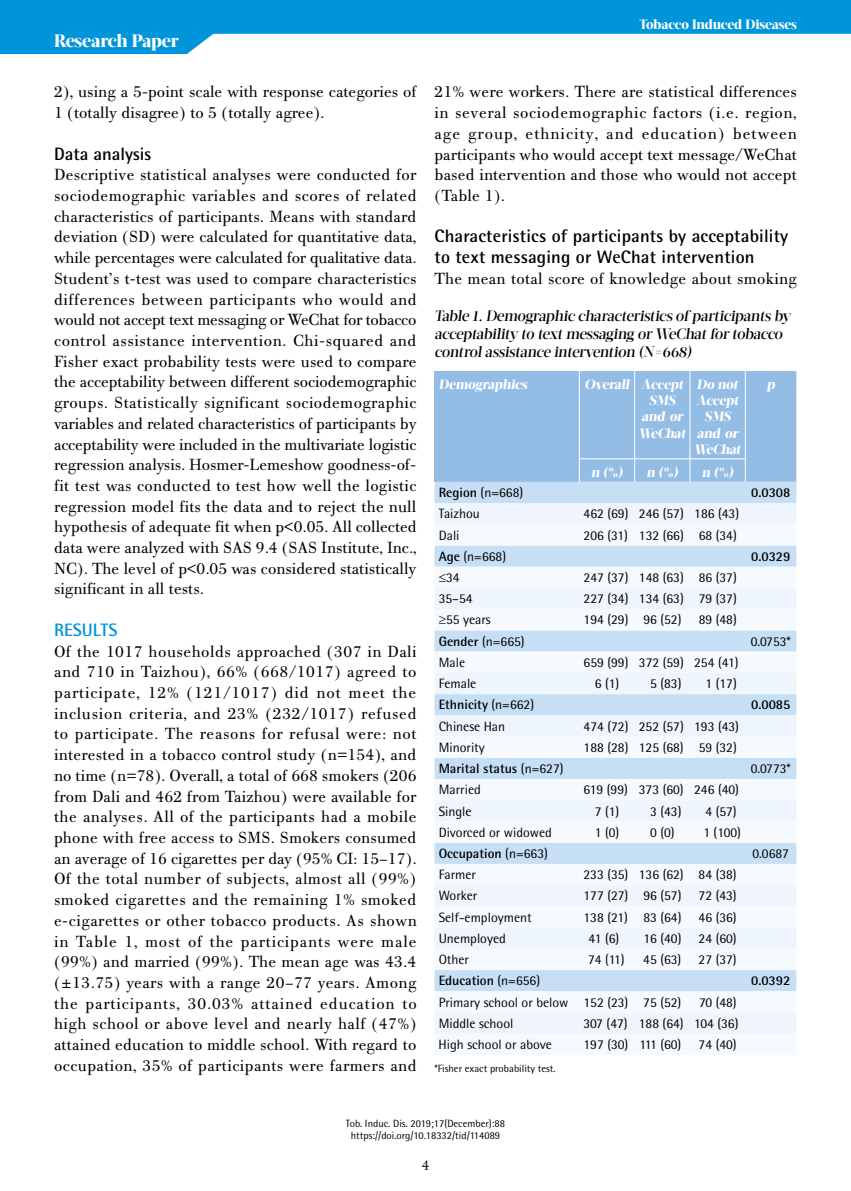
<style>
.page{position:relative;width:851px;height:1191px;background:#fff}
.page>*{position:absolute;margin:0;border:0;box-sizing:border-box;transform-origin:0 0}
.t1{font:700 18px/20.7px "Rotis Semi Sans Hel";letter-spacing:.01em;color:#000}
.t2{font:800 18px "Acta Display W04";letter-spacing:-.01em;color:#fff}
.t3{font:700 18px "Rotis Semi Sans Hel";color:#0095da}
.t4{font:17.25px/20.7px "PF Bodoni Text";letter-spacing:.01em;color:#000;text-align:justify}
.t5{font:500 15px/18px "Acta Display W04";color:#000}
.t6{font:15px "PF Bodoni Text";color:#000}
.t7{font:13.5px "Rotis Semi Sans Hel";color:#000}
.t8{font:800 13.5px/16.2px "Acta Display W04";letter-spacing:-.01em;color:#fff;text-align:center}
.t9{font:700 13.5px "Rotis Semi Sans Hel";color:#000}
.t10{font:10.5px/12.6px "Rotis Semi Sans Hel";color:#000;text-align:center}
.s1{font-family:"Georgia";font-size:16.5px}
.s2{font-weight:700}
.s3{font-weight:400}
</style>
<div class="page">
<svg style="left:0;top:0;width:850px;height:54px;fill:#0095da"></svg>
<div style="left:434px;top:371px;width:145px;height:111px;background:#94bde5"></div>
<div style="left:434px;top:482px;width:362px;height:21px;background:#c7dff4"></div>
<div style="left:435px;top:503px;width:361px;height:21px;background:#eef5fc"></div>
<svg style="left:434px;top:545px;width:362px;height:489px"></svg>
<div style="left:579px;top:371px;width:217px;height:111px;background:#94bde5"></div>
<p class="t2" style="left:54px;top:30px;width:126px">Research Paper</p>
<p class="t4" style="left:54px;top:82px;width:364px">2), using a 5-point scale with response categories of<br>1 (totally disagree) to 5 (totally agree).</p>
<p class="t1" style="left:54px;top:143px;width:99px">Data analysis</p>
<p class="t4" style="left:54px;top:165px;width:364px">Descriptive statistical analyses were conducted for sociodemographic variables and scores of related characteristics of participants. Means with standard deviation (SD) were calculated for quantitative data, while percentages were calculated for qualitative data.<br>Student’s t-test was used to compare characteristics differences between participants who would and would not accept text messaging or WeChat for tobacco control assistance intervention. Chi-squared and Fisher exact probability tests were used to compare the acceptability between different sociodemographic groups. Statistically significant sociodemographic variables and related characteristics of participants by acceptability were included in the multivariate logistic regression analysis. Hosmer-Lemeshow goodness-of&shy;fit test was conducted to test how well the logistic regression model fits the data and to reject the null hypothesis of adequate fit when p&lt;0.05. All collected data were analyzed with SAS 9.4 (SAS Institute, Inc., NC). The level of p&lt;0.05 was considered statistically significant in all tests.</p>
<p class="t3" style="left:54px;top:619px;width:65px">RESULTS</p>
<p class="t4" style="left:54px;top:641px;width:364px">Of the 1017 households approached (307 in Dali and 710 in Taizhou), 66% (668/1017) agreed to participate, 12% (121/1017) did not meet the inclusion criteria, and 23% (232/1017) refused to participate. The reasons for refusal were: not interested in a tobacco control study (n=154), and no time (n=78). Overall, a total of 668 smokers (206 from Dali and 462 from Taizhou) were available for the analyses. All of the participants had a mobile phone with free access to SMS. Smokers consumed an average of 16 cigarettes per day (95% CI: 15–17).<br>Of the total number of subjects, almost all (99%) smoked cigarettes and the remaining 1% smoked e-cigarettes or other tobacco products. As shown in Table 1, most of the participants were male (99%) and married (99%). The mean age was 43.4 (<span class="s1">±</span>13.75) years with a range 20–77 years. Among the participants, 30.03% attained education to high school or above level and nearly half (47%) attained education to middle school. With regard to occupation, 35% of participants were farmers and</p>
<p class="t8" style="left:639px;top:17px;width:159px">Tobacco Induced Diseases</p>
<p class="t4" style="left:434px;top:82px;width:364px">21% were workers. There are statistical differences in several sociodemographic factors (i.e. region, age group, ethnicity, and education) between participants who would accept text message/WeChat based intervention and those who would not accept (Table 1).</p>
<p class="t1" style="left:434px;top:226px;width:355px">Characteristics of participants by acceptability to text messaging or WeChat intervention</p>
<p class="t4" style="left:434px;top:268px;width:364px">The mean total score of knowledge about smoking</p>
<p class="t5" style="left:434px;top:307px;width:360px">Table 1.Demographic characteristics of participants by acceptability to text messaging or WeChat for tobacco controlassistance intervention (N=668)</p>
<p class="t8" style="left:438px;top:376px;width:92px">Demographics</p>
<p class="t8" style="left:584px;top:376px;width:103px">Overall Accept</p>
<p class="t8" style="left:649px;top:392px;width:30px">SMS</p>
<p class="t8" style="left:641px;top:408px;width:45px">and/or</p>
<p class="t8" style="left:638px;top:425px;width:51px">WeChat</p>
<p class="t8" style="left:694px;top:376px;width:51px">Do not<br>Accept<br>SMS and/or<br>WeChat</p>
<p class="t8" style="left:766px;top:376px;width:12px">p</p>
<p class="t8" style="left:591px;top:464px;width:35px">n (%)</p>
<p class="t8" style="left:646px;top:464px;width:35px">n (%)</p>
<p class="t8" style="left:701px;top:464px;width:35px">n (%)</p>
<p class="t7" style="left:438px;top:484px;width:86px"><span class="s2">Region</span> (n=668)</p>
<p class="t9" style="left:751px;top:484px;width:41px">0.0308</p>
<p class="t7" style="left:438px;top:506px;width:43px">Taizhou</p>
<p class="t7" style="left:583px;top:506px;width:157px">462 (69) 246 (57) 186 (43)</p>
<p class="t7" style="left:438px;top:527px;width:22px">Dali</p>
<p class="t7" style="left:583px;top:527px;width:155px">206 (31) 132 (66) 68 (34)</p>
<p class="t7" style="left:438px;top:548px;width:69px"><span class="s2">Age</span> (n=668)</p>
<p class="t9" style="left:751px;top:548px;width:41px">0.0329</p>
<p class="t7" style="left:438px;top:569px;width:22px">≤34</p>
<p class="t7" style="left:583px;top:569px;width:155px">247 (37) 148 (63) 86 (37)</p>
<p class="t7" style="left:438px;top:590px;width:35px">35–54</p>
<p class="t7" style="left:583px;top:590px;width:155px">227 (34) 134 (63) 79 (37)</p>
<p class="t7" style="left:438px;top:612px;width:53px">≥55 years</p>
<p class="t7" style="left:583px;top:612px;width:99px">194 (29) 96 (52)</p>
<p class="t7" style="left:698px;top:612px;width:40px">89 (48)</p>
<p class="t7" style="left:438px;top:633px;width:87px"><span class="s2">Gender</span> (n=665)</p>
<p class="t7" style="left:750px;top:633px;width:42px">0.0753*</p>
<p class="t7" style="left:438px;top:654px;width:28px">Male</p>
<p class="t7" style="left:583px;top:654px;width:156px">659 (99) 372 (59) 254 (41)</p>
<p class="t7" style="left:438px;top:675px;width:39px">Female</p>
<p class="t7" style="left:594px;top:675px;width:26px">6 (1)</p>
<p class="t7" style="left:650px;top:675px;width:33px">5 (83)</p>
<p class="t7" style="left:705px;top:675px;width:33px">1 (17)</p>
<p class="t9" style="left:438px;top:696px;width:97px">Ethnicity <span class="s3">(n=662)</span></p>
<p class="t9" style="left:751px;top:696px;width:41px">0.0085</p>
<p class="t7" style="left:438px;top:718px;width:68px">Chinese Han</p>
<p class="t7" style="left:583px;top:718px;width:157px">474 (72) 252 (57) 193 (43)</p>
<p class="t7" style="left:438px;top:739px;width:48px">Minority</p>
<p class="t7" style="left:583px;top:739px;width:155px">188 (28) 125 (68) 59 (32)</p>
<p class="t9" style="left:438px;top:760px;width:126px">Marital status <span class="s3">(n=627)</span></p>
<p class="t7" style="left:750px;top:760px;width:42px">0.0773*</p>
<p class="t7" style="left:438px;top:781px;width:44px">Married</p>
<p class="t7" style="left:583px;top:781px;width:157px">619 (99) 373 (60) 246 (40)</p>
<p class="t7" style="left:438px;top:803px;width:34px">Single</p>
<p class="t7" style="left:594px;top:803px;width:26px">7 (1)</p>
<p class="t7" style="left:650px;top:803px;width:33px">3 (43)</p>
<p class="t7" style="left:705px;top:803px;width:33px">4 (57)</p>
<p class="t7" style="left:438px;top:824px;width:115px">Divorced or widowed</p>
<p class="t7" style="left:594px;top:824px;width:26px">1 (0)</p>
<p class="t7" style="left:650px;top:824px;width:26px">0 (0)</p>
<p class="t7" style="left:703px;top:824px;width:39px">1 (100)</p>
<p class="t9" style="left:438px;top:845px;width:111px">Occupation <span class="s3">(n=663)</span></p>
<p class="t7" style="left:752px;top:845px;width:38px">0.0687</p>
<p class="t7" style="left:438px;top:866px;width:39px">Farmer</p>
<p class="t7" style="left:583px;top:866px;width:155px">233 (35) 136 (62) 84 (38)</p>
<p class="t7" style="left:438px;top:888px;width:40px">Worker</p>
<p class="t7" style="left:583px;top:888px;width:99px">177 (27) 96 (57)</p>
<p class="t7" style="left:698px;top:888px;width:40px">72 (43)</p>
<p class="t7" style="left:438px;top:909px;width:95px">Self-employment</p>
<p class="t7" style="left:583px;top:909px;width:99px">138 (21) 83 (64)</p>
<p class="t7" style="left:698px;top:909px;width:40px">46 (36)</p>
<p class="t7" style="left:438px;top:930px;width:69px">Unemployed</p>
<p class="t7" style="left:588px;top:930px;width:32px">41 (6)</p>
<p class="t7" style="left:643px;top:930px;width:40px">16 (40)</p>
<p class="t7" style="left:698px;top:930px;width:40px">24 (60)</p>
<p class="t7" style="left:438px;top:951px;width:32px">Other</p>
<p class="t7" style="left:588px;top:951px;width:38px">74 (11)</p>
<p class="t7" style="left:643px;top:951px;width:40px">45 (63)</p>
<p class="t7" style="left:698px;top:951px;width:40px">27 (37)</p>
<p class="t9" style="left:438px;top:972px;width:103px">Education <span class="s3">(n=656)</span></p>
<p class="t9" style="left:751px;top:972px;width:41px">0.0392</p>
<p class="t7" style="left:438px;top:994px;width:244px">Primary school or below 152 (23) 75 (52)</p>
<p class="t7" style="left:699px;top:994px;width:39px">70 (48)</p>
<p class="t7" style="left:438px;top:1015px;width:76px">Middle school</p>
<p class="t7" style="left:583px;top:1015px;width:156px">307 (47) 188 (64) 104 (36)</p>
<p class="t7" style="left:438px;top:1036px;width:115px">High school or above</p>
<p class="t7" style="left:583px;top:1036px;width:99px">197 (30) 111 (60)</p>
<p class="t7" style="left:698px;top:1036px;width:40px">74 (40)</p>
<p class="t10" style="left:434px;top:1062px;width:123px">*Fisher exact probability test.</p>
<p class="t10" style="left:346px;top:1116px;width:161px">Tob. Induc. Dis. 2019;17(December):88 https://doi.org/10.18332/tid/114089</p>
<p class="t6" style="left:421px;top:1156px;width:9px">4</p>
</div>
